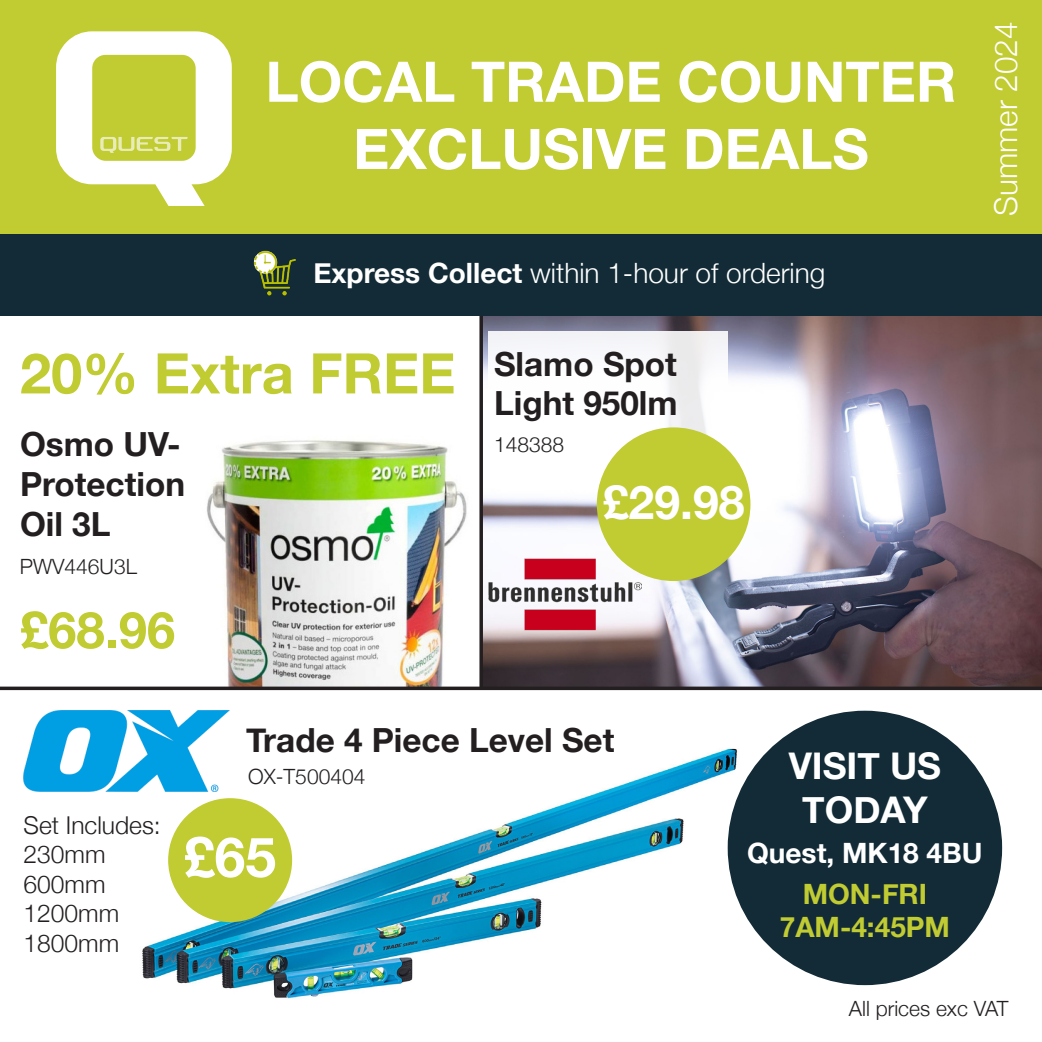
<style>
.page{position:relative;width:1042px;height:1042px;background:#fff}
.page>*{position:absolute;margin:0;border:0;box-sizing:border-box;transform-origin:0 0}
.t1{font:700 56px/67.2px "Helvetica Neue";color:#fff;text-align:center}
.t2{font:700 56px "Helvetica Neue";color:#c1cb32}
.t3{font:700 55.3px "Helvetica Neue";color:#fff}
.t4{font:700 50.75px "Helvetica Neue";color:#c1cb32}
.t5{font:700 46.38px "Helvetica Neue";color:#fff}
.t6{font:700 36.75px/44.1px "Helvetica Neue";color:#fff;text-align:center}
.t7{font:700 33.25px/39.9px "Helvetica Neue";color:#231f20}
.t8{font:300 31.5px "Helvetica Neue";color:#fff}
.t9{font:300 28px "Helvetica Neue";color:#fff}
.t10{font:700 28px/40.6px "Helvetica Neue";color:#fff;text-align:center}
.t11{font:700 28px "Helvetica Neue";color:#c1cb32}
.t12{font:300 24.68px/29.6px "Helvetica Neue";color:#231f20}
.t13{font:300 21px "Helvetica Neue";color:#231f20}
.s1{font-weight:700}
.s2{color:#c1cb32}
</style>
<div class="page">
<img style="left:134px;top:748px;width:616px;height:251px">
<img style="left:483px;top:316px;width:559px;height:370px">
<div style="left:489px;top:331px;width:239px;height:136px;background:#fff"></div>
<div style="left:597px;top:427px;width:153px;height:154px;background:#c1cb32;border-radius:50%"></div>
<img style="left:489px;top:558px;width:153px;height:73px">
<img style="left:207px;top:440px;width:260px;height:246px">
<div style="left:168px;top:798px;width:124px;height:124px;background:#c1cb32;border-radius:50%"></div>
<div style="left:728px;top:711px;width:274px;height:274px;background:#122b36;border-radius:50%"></div>
<svg style="left:479px;top:316px;width:4px;height:370px"></svg>
<svg style="left:0;top:686px;width:1042px;height:4px;background:#353031"></svg>
<img style="left:24px;top:711px;width:206px;height:80px">
<div style="left:0;top:233px;width:1042px;height:83px;background:#122b36"></div>
<img style="left:253px;top:250px;width:42px;height:46px">
<div style="left:0;top:0;width:1042px;height:233px;background:#c1cb32"></div>
<svg style="left:56px;top:31px;width:176px;height:175px"></svg>
<p class="t1" style="left:265px;top:47px;width:692px">LOCAL TRADE COUNTER<br>EXCLUSIVE DEALS</p>
<p class="t9" style="left:313px;top:256px;width:513px"><span class="s1">Express Collect</span> within 1-hour of ordering</p>
<p class="t2" style="left:20px;top:339px;width:437px">20% Extra FREE</p>
<p class="t7" style="left:20px;top:424px;width:167px">Osmo UV-<br>Protection<br>Oil 3L</p>
<p class="t13" style="left:20px;top:554px;width:119px">PWV446U3L</p>
<p class="t4" style="left:20px;top:599px;width:157px">£68.96</p>
<p class="t7" style="left:494px;top:343px;width:185px">Slamo Spot<br>Light 950lm</p>
<p class="t13" style="left:494px;top:431px;width:72px">148388</p>
<p class="t5" style="left:603px;top:474px;width:143px">£29.98</p>
<p class="t8" style="left:987px;top:216px;width:196px;rotate:-90deg">Summer 2024</p>
<p class="t12" style="left:24px;top:810px;width:139px">Set Includes:<br>230mm<br>600mm<br>1200mm<br>1800mm</p>
<p class="t7" style="left:246px;top:719px;width:370px">Trade 4 Piece Level Set</p>
<p class="t13" style="left:248px;top:763px;width:119px">OX-T500404</p>
<p class="t3" style="left:184px;top:823px;width:94px">£65</p>
<p class="t6" style="left:788px;top:742px;width:154px">VISIT US<br>TODAY</p>
<p class="t10" style="left:747px;top:832px;width:237px">Quest, MK18 4BU<br><span class="s2">MON-FRI</span></p>
<p class="t11" style="left:780px;top:910px;width:172px">7AM-4:45PM</p>
<p class="t13" style="left:849px;top:995px;width:161px">All prices exc VAT</p>
</div>
